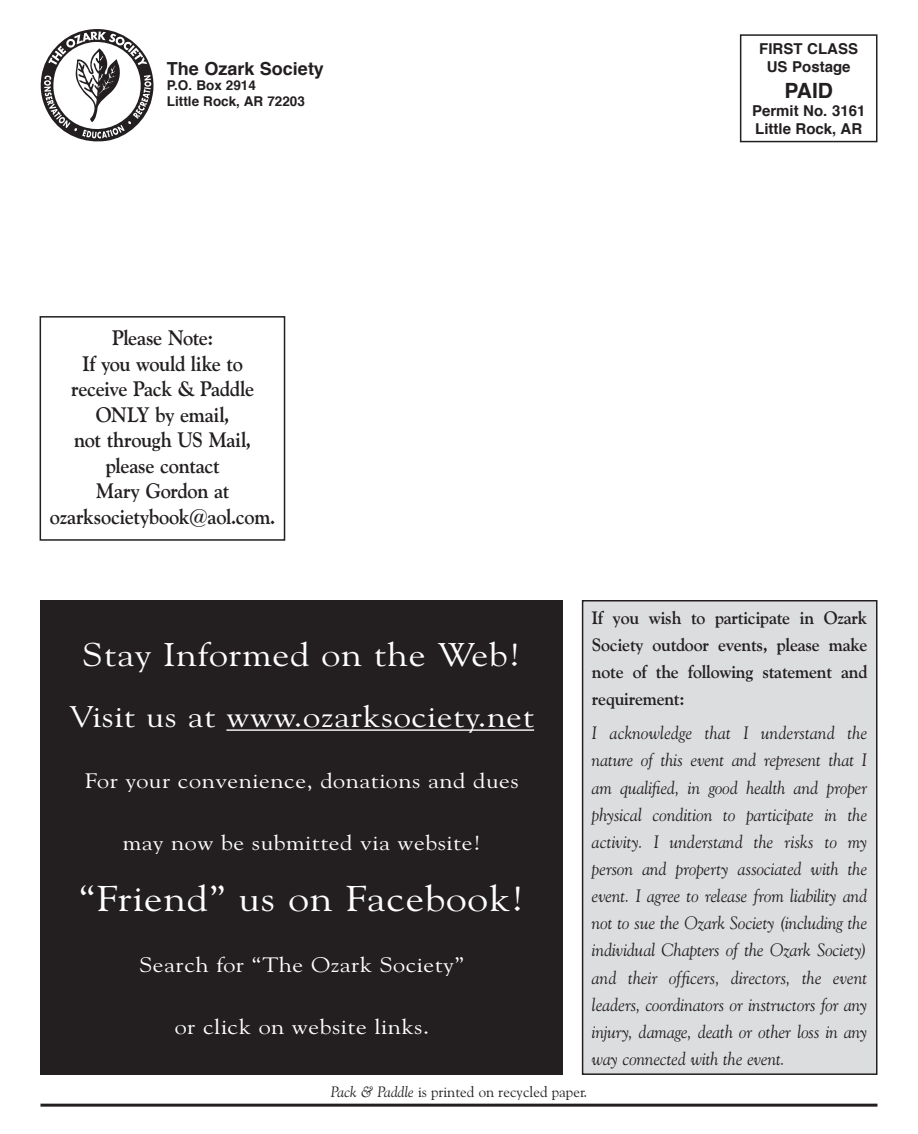
<style>
.page{position:relative;width:918px;height:1134px;background:#fff}
.page>*{position:absolute;margin:0;border:0;box-sizing:border-box;transform-origin:0 0}
.t1{font:36px "Goudy Old Style BT";letter-spacing:.02em;color:#fff;scale:1.16 1}
.t2{font:33px "Goudy Old Style BT";letter-spacing:.02em;color:#fff;scale:1.16 1}
.t3{font:30px "Goudy Old Style BT";letter-spacing:.02em;color:#fff;scale:1.16 1}
.t4{font:700 21px/25.5px "Goudy Old Style BT";letter-spacing:-.015em;color:#231f20;text-align:center;scale:.94 1}
.t5{font:21px "Goudy Old Style BT";letter-spacing:.02em;color:#fff;scale:1.16 1}
.t6{font:700 21px "Helvetica";color:#231f20}
.t7{font:italic 18px/27.2px "Goudy Old Style BT";letter-spacing:-.005em;color:#231f20;text-align:justify;scale:.96 1}
.t8{font:700 18px/27.2px "Goudy Old Style BT";letter-spacing:-.01em;color:#231f20;text-align:justify;scale:.96 1}
.t9{font:700 18px "Helvetica";color:#231f20}
.t10{font:700 15px/18px "Helvetica";color:#231f20;text-align:center}
.t11{font:15px "Goudy Old Style BT";color:#231f20}
.t12{font:700 13.5px/16.5px "Helvetica";color:#231f20}
.s1{font-style:italic}
</style>
<div class="page">
<svg style="left:40px;top:29px;width:114px;height:113px"></svg>
<div style="left:740px;top:34px;width:138px;height:108px;border:2px solid #231f20"></div>
<hr style="left:40px;top:1104px;width:838px;height:3px;background:#231f20">
<div style="left:583px;top:601px;width:294px;height:473px;background:#dcdddf"></div>
<div style="left:582px;top:600px;width:296px;height:475px;border:2px solid #231f20"></div>
<div style="left:40px;top:600px;width:523px;height:474px;background:#231f20"></div>
<hr style="left:226px;top:729px;width:308px;height:2px;background:#fff">
<div style="left:40px;top:316px;width:245px;height:225px;border:2px solid #231f20"></div>
<p class="t9" style="left:167px;top:54px;width:159px">The Ozark Society</p>
<p class="t12" style="left:167px;top:77px;width:139px">P.O. Box 2914<br>Little Rock, AR 72203</p>
<p class="t10" style="left:759px;top:40px;width:100px">FIRST CLASS<br>US Postage</p>
<p class="t6" style="left:784px;top:73px;width:50px">PAID</p>
<p class="t10" style="left:752px;top:101px;width:115px;text-align:left">Permit No. 3161<br>Little Rock, AR</p>
<p class="t4" style="left:50px;top:325px;width:242px">Please Note:<br>If you would like to<br>receive Pack &amp; Paddle<br>ONLY by email,<br>not through US Mail, please contact<br>Mary Gordon at ozarksocietybook@aol.com.</p>
<h2 class="t2" style="left:83px;top:634px;width:379px">Stay Informed on the Web!</h2>
<h3 class="t3" style="left:70px;top:698px;width:402px">Visit us at www.ozarksociety.net</h3>
<p class="t5" style="left:85px;top:768px;width:376px">For your convenience, donations and dues</p>
<p class="t5" style="left:123px;top:829px;width:310px">may now be submitted via website!</p>
<h1 class="t1" style="left:79px;top:876px;width:385px">“Friend” us on Facebook!</h1>
<p class="t5" style="left:139px;top:952px;width:281px">Search for “The Ozark Society”</p>
<p class="t5" style="left:175px;top:1014px;width:221px">or click on website links.</p>
<p class="t8" style="left:592px;top:604px;width:288px">If you wish to participate in Ozark Society outdoor events, please make note of the following statement and requirement:</p>
<p class="t7" style="left:592px;top:719px;width:288px">I acknowledge that I understand the nature of this event and represent that I am qualified, in good health and proper physical condition to participate in the activity. I understand the risks to my person and property associated with the event. I agree to release from liability and not to sue the Ozark Society (including the individual Chapters of the Ozark Society) and their officers, directors, the event leaders, coordinators or instructors for any injury, damage, death or other loss in any way connected with the event.</p>
<p class="t11" style="left:331px;top:1083px;width:258px"><span class="s1">Pack &amp; Paddle</span> is printed on recycled paper.</p>
</div>
